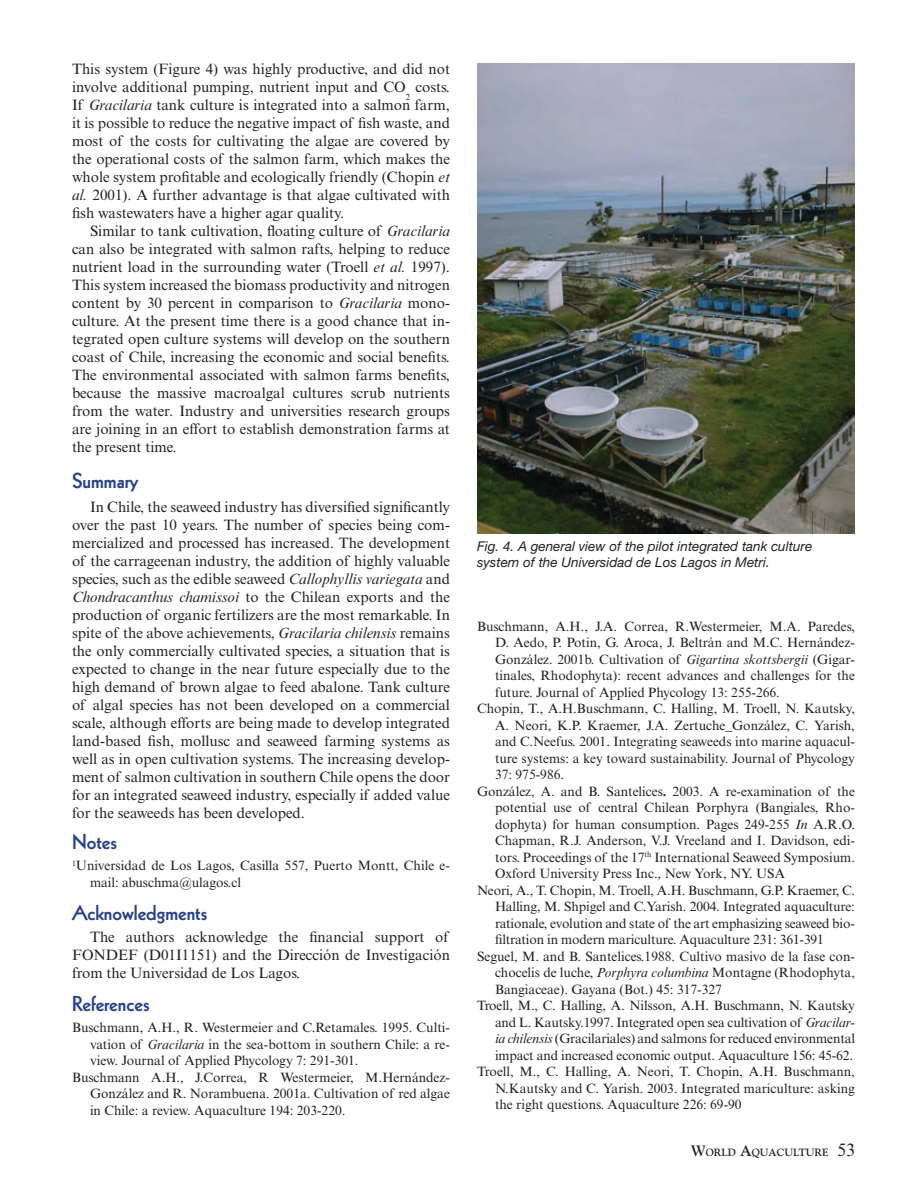
<style>
.page{position:relative;width:918px;height:1188px;background:#fff}
.page>*{position:absolute;margin:0;border:0;box-sizing:border-box;transform-origin:0 0}
.t1{font:800 21px "Kabel";color:#25408f}
.t2{font:15px/18px "Times New Roman MT Std";color:#231f20;text-align:justify}
.t3{font:13.5px/16.5px "Times New Roman MT Std";color:#231f20}
.t4{font:italic 13.5px/16.5px "Helvetica Neue";color:#231f20}
.t5{font:700 10.5px "Goudy";color:#231f20}
.t6{font:8.7px "Times New Roman MT Std";color:#231f20}
.s1{font-style:italic}
.s2{font-weight:700}
.s3{font-size:15px}
.s4{font-family:"Times New Roman MT Std";font-weight:400;font-size:18px}
</style>
<div class="page">
<img style="left:477px;top:63px;width:378px;height:470px">
<p class="t2" style="left:72px;top:60px;width:379px">This system (Figure 4) was highly productive, and did not involve additional pumping, nutrient input and CO</p>
<p class="t6" style="left:406px;top:92px;width:6px">2</p>
<p class="t2" style="left:72px;top:78px;width:380px;text-indent:343px">costs.<br>If <span class="s1">Gracilaria</span> tank culture is integrated into a salmon farm, it is possible to reduce the negative impact of fish waste, and most of the costs for cultivating the algae are covered by the operational costs of the salmon farm, which makes the whole system profitable and ecologically friendly (Chopin <span class="s1">et al.</span> 2001). A further advantage is that algae cultivated with fish wastewaters have a higher agar quality.</p>
<p class="t2" style="left:72px;top:222px;width:380px;text-indent:18px">Similar to tank cultivation, floating culture of <span class="s1">Gracilaria </span>can also be integrated with salmon rafts, helping to reduce nutrient load in the surrounding water (Troell <span class="s1">et al.</span> 1997).<br>This system increased the biomass productivity and nitrogen content by 30 percent in comparison to <span class="s1">Gracilaria</span> mono&shy;culture. At the present time there is a good chance that in&shy;tegrated open culture systems will develop on the southern coast of Chile, increasing the economic and social benefits.<br>The environmental associated with salmon farms benefits, because the massive macroalgal cultures scrub nutrients from the water. Industry and universities research groups are joining in an effort to establish demonstration farms at the present time.</p>
<h1 class="t1" style="left:72px;top:468px;width:68px">Summary</h1>
<p class="t2" style="left:72px;top:498px;width:380px;text-indent:18px">In Chile, the seaweed industry has diversified significantly over the past 10 years. The number of species being com&shy;mercialized and processed has increased. The development of the carrageenan industry, the addition of highly valuable species, such as the edible seaweed <span class="s1">Callophyllis variegata</span> and <span class="s1">Chondracanthus chamissoi</span> to the Chilean exports and the production of organic fertilizers are the most remarkable. In spite of the above achievements, <span class="s1">Gracilaria chilensis</span> remains the only commercially cultivated species, a situation that is expected to change in the near future especially due to the high demand of brown algae to feed abalone. Tank culture of algal species has not been developed on a commercial scale, although efforts are being made to develop integrated land-based fish, mollusc and seaweed farming systems as well as in open cultivation systems. The increasing develop&shy;ment of salmon cultivation in southern Chile opens the door for an integrated seaweed industry, especially if added value for the seaweeds has been developed.</p>
<h1 class="t1" style="left:72px;top:830px;width:47px">Notes</h1>
<p class="t3" style="left:90px;top:857px;width:361px;text-indent:-18px"><sup>1</sup>Universidad de Los Lagos, Casilla 557, Puerto Montt, Chile e&shy;mail: abuschma@ulagos.cl</p>
<h1 class="t1" style="left:72px;top:900px;width:137px">Acknowledgments</h1>
<p class="t2" style="left:72px;top:928px;width:380px;text-indent:18px">The authors acknowledge the financial support of FONDEF (D01I1151) and the Dirección de Investigación from the Universidad de Los Lagos.</p>
<h1 class="t1" style="left:72px;top:992px;width:79px">References</h1>
<p class="t3" style="left:72px;top:1019px;width:380px">Buschmann, A.H., R. Westermeier and C.Retamales. 1995. Culti-</p>
<p class="t3" style="left:90px;top:1036px;width:362px">vation of <span class="s1">Gracilaria</span> in the sea-bottom in southern Chile: a re-</p>
<p class="t3" style="left:90px;top:1052px;width:270px">view. Journal of Applied Phycology 7: 291-301.</p>
<p class="t3" style="left:72px;top:1069px;width:379px">Buschmann A.H., J.Correa, R Westermeier, M.Hernández-</p>
<p class="t3" style="left:90px;top:1085px;width:361px">González and R. Norambuena. 2001a. Cultivation of red algae</p>
<p class="t3" style="left:90px;top:1102px;width:257px">in Chile: a review. Aquaculture 194: 203-220.</p>
<p class="t4" style="left:477px;top:537px;width:337px">Fig. 4. A general view of the pilot integrated tank culture system of the Universidad de Los Lagos in Metri.</p>
<p class="t3" style="left:477px;top:618px;width:380px">Buschmann, A.H., J.A. Correa, R.Westermeier, M.A. Paredes,</p>
<p class="t3" style="left:495px;top:634px;width:361px">D. Aedo, P. Potin, G. Aroca, J. Beltrán and M.C. Hernández-</p>
<p class="t3" style="left:495px;top:651px;width:362px">González. 2001b. Cultivation of <span class="s1">Gigartina skottsbergii</span> (Gigar-</p>
<p class="t3" style="left:495px;top:667px;width:362px">tinales, Rhodophyta): recent advances and challenges for the</p>
<p class="t3" style="left:495px;top:684px;width:286px">future. Journal of Applied Phycology 13: 255-266.</p>
<p class="t3" style="left:477px;top:700px;width:380px">Chopin, T., A.H.Buschmann, C. Halling, M. Troell, N. Kautsky,</p>
<p class="t3" style="left:495px;top:717px;width:361px">A. Neori, K.P. Kraemer, J.A. Zertuche_González, C. Yarish,</p>
<p class="t3" style="left:495px;top:733px;width:362px">and C.Neefus. 2001. Integrating seaweeds into marine aquacul-</p>
<p class="t3" style="left:495px;top:750px;width:361px">ture systems: a key toward sustainability. Journal of Phycology</p>
<p class="t3" style="left:495px;top:766px;width:71px">37: 975-986.</p>
<p class="t3" style="left:477px;top:783px;width:380px">González, A. and B. Santelices<span class="s2">.</span> 2003. A re-examination of the</p>
<p class="t3" style="left:495px;top:799px;width:362px">potential use of central Chilean Porphyra (Bangiales, Rho-</p>
<p class="t3" style="left:495px;top:816px;width:362px">dophyta) for human consumption. Pages 249-255 <span class="s1">In</span> A.R.O.</p>
<p class="t3" style="left:495px;top:832px;width:361px">Chapman, R.J. Anderson, V.J. Vreeland and I. Davidson, edi-</p>
<p class="t3" style="left:495px;top:849px;width:361px">tors. Proceedings of the 17<sup>th</sup> International Seaweed Symposium.</p>
<p class="t3" style="left:495px;top:865px;width:292px">Oxford University Press Inc., New York, NY. USA</p>
<p class="t3" style="left:477px;top:882px;width:379px">Neori, A., T. Chopin, M. Troell, A.H. Buschmann, G.P. Kraemer, C.</p>
<p class="t3" style="left:495px;top:898px;width:361px">Halling, M. Shpigel and C.Yarish. 2004. Integrated aquaculture:</p>
<p class="t3" style="left:495px;top:915px;width:361px">rationale, evolution and state of the art emphasizing seaweed bio-</p>
<p class="t3" style="left:495px;top:931px;width:330px">filtration in modern mariculture. Aquaculture 231: 361-391</p>
<p class="t3" style="left:477px;top:948px;width:379px">Seguel, M. and B. Santelices.1988. Cultivo masivo de la fase con-</p>
<p class="t3" style="left:495px;top:964px;width:361px">chocelis de luche, <span class="s1">Porphyra columbina</span> Montagne (Rhodophyta,</p>
<p class="t3" style="left:495px;top:981px;width:229px">Bangiaceae). Gayana (Bot.) 45: 317-327</p>
<p class="t3" style="left:477px;top:997px;width:380px">Troell, M., C. Halling, A. Nilsson, A.H. Buschmann, N. Kautsky</p>
<p class="t3" style="left:495px;top:1014px;width:361px">and L. Kautsky.1997. Integrated open sea cultivation of <span class="s1">Gracilar-</span></p>
<p class="t3" style="left:495px;top:1030px;width:362px"><span class="s1">ia chilensis</span> (Gracilariales) and salmons for reduced environmental</p>
<p class="t3" style="left:495px;top:1047px;width:360px">impact and increased economic output. Aquaculture 156: 45-62.</p>
<p class="t3" style="left:477px;top:1063px;width:379px">Troell, M., C. Halling, A. Neori, T. Chopin, A.H. Buschmann,</p>
<p class="t3" style="left:495px;top:1080px;width:362px">N.Kautsky and C. Yarish. 2003. Integrated mariculture: asking</p>
<p class="t3" style="left:495px;top:1096px;width:248px">the right questions. Aquaculture 226: 69-90</p>
<p class="t5" style="left:691px;top:1146px;width:166px"><span class="s3">W</span>ORLD <span class="s3">A</span>QUACULTURE <span class="s4">53</span></p>
</div>
